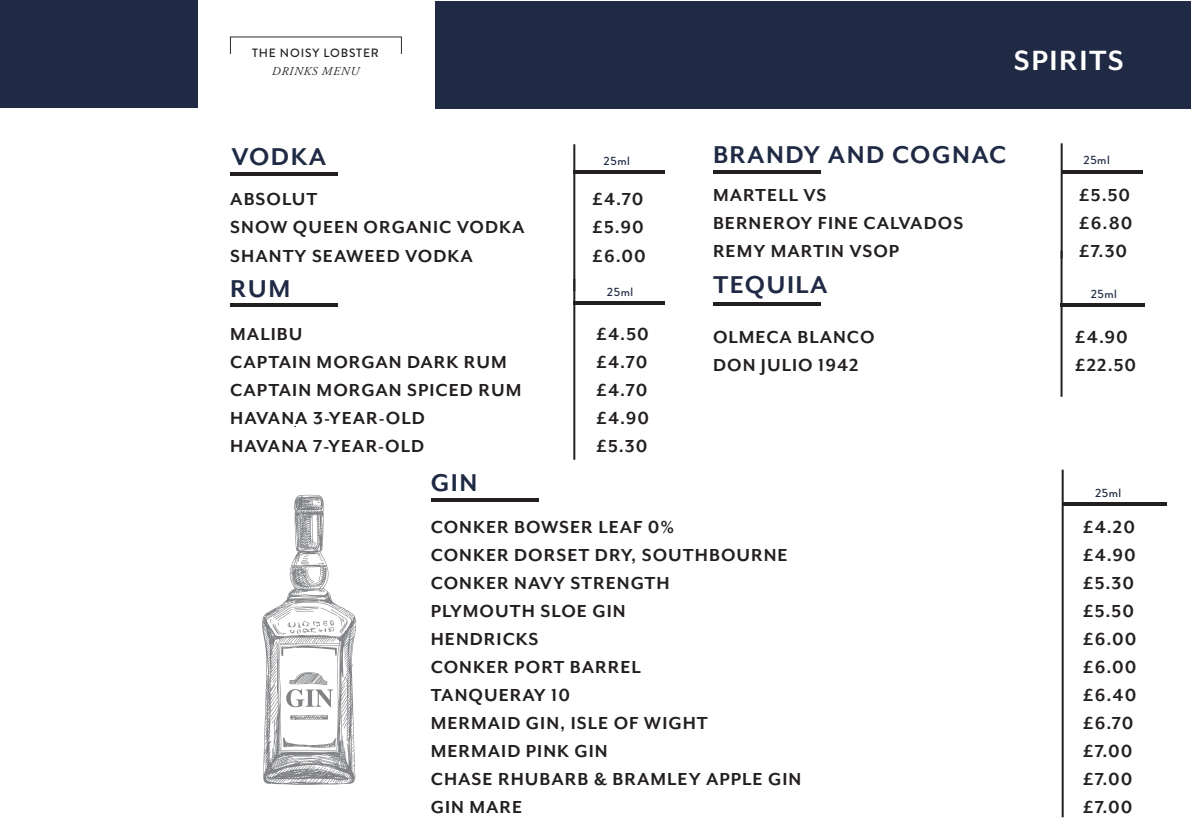
<style>
.page{position:relative;width:1191px;height:840px;background:#fff}
.page>*{position:absolute;margin:0;border:0;box-sizing:border-box;transform-origin:0 0}
.t1{font:700 32px "Mr Eaves Mod OT";letter-spacing:.05em;color:#fff}
.t2{font:700 28px "Mr Eaves Mod OT";letter-spacing:.05em;color:#202a44}
.t3{font:700 20px "Mr Eaves Mod OT";letter-spacing:.05em;color:#231f20}
.t4{font:500 12px "Brandon Grotesque";letter-spacing:.05em;color:#202a44}
.t5{font:500 12px "Brandon Grotesque";letter-spacing:.07em;color:#231f20}
.t6{font:italic 12px "Adobe Garamond Pro";letter-spacing:.065em;color:#231f20}
</style>
<div class="page">
<div style="left:435px;top:1px;width:755px;height:108px;background:#202a44"></div>
<div style="left:0;top:0;width:197px;height:108px;background:#202a44"></div>
<hr style="left:573px;top:144px;width:2px;height:147px;background:#231f20">
<hr style="left:1060px;top:143px;width:2px;height:115px;background:#231f20">
<hr style="left:573px;top:279px;width:2px;height:180px;background:#231f20">
<hr style="left:1060px;top:251px;width:2px;height:145px;background:#231f20">
<hr style="left:573px;top:170px;width:91px;height:4px;background:#231f20">
<hr style="left:230px;top:172px;width:108px;height:3px;background:#231f20">
<hr style="left:573px;top:301px;width:91px;height:4px;background:#231f20">
<hr style="left:1060px;top:303px;width:84px;height:3px;background:#231f20">
<svg style="left:230px;top:38px;width:1px;height:16px"></svg>
<svg style="left:401px;top:37px;width:1px;height:17px"></svg>
<hr style="left:230px;top:37px;width:171px;height:1px;background:#29292e">
<hr style="left:1061px;top:469px;width:2px;height:347px;background:#231f20">
<hr style="left:1061px;top:502px;width:105px;height:3px;background:#231f20">
<hr style="left:713px;top:170px;width:107px;height:3px;background:#231f20">
<hr style="left:713px;top:302px;width:107px;height:3px;background:#231f20">
<hr style="left:230px;top:303px;width:108px;height:3px;background:#231f20">
<hr style="left:431px;top:498px;width:107px;height:4px;background:#231f20">
<svg style="left:262px;top:494px;width:94px;height:290px"></svg>
<hr style="left:1061px;top:170px;width:82px;height:4px;background:#231f20">
<p class="t5" style="left:252px;top:44px;width:128px">THE NOISY LOBSTER</p>
<p class="t6" style="left:272px;top:64px;width:89px">DRINKS MENU</p>
<p class="t2" style="left:231px;top:141px;width:96px">VODKA</p>
<p class="t1" style="left:1013px;top:42px;width:111px">SPIRITS</p>
<p class="t4" style="left:603px;top:153px;width:28px">25ml</p>
<p class="t2" style="left:713px;top:138px;width:295px">BRANDY AND COGNAC</p>
<p class="t4" style="left:1083px;top:151px;width:28px">25ml</p>
<p class="t3" style="left:230px;top:188px;width:89px">ABSOLUT</p>
<p class="t3" style="left:592px;top:188px;width:52px">£4.70</p>
<p class="t3" style="left:230px;top:216px;width:296px">SNOW QUEEN ORGANIC VODKA</p>
<p class="t3" style="left:592px;top:216px;width:53px">£5.90</p>
<p class="t3" style="left:230px;top:244px;width:244px">SHANTY SEAWEED VODKA</p>
<p class="t3" style="left:592px;top:244px;width:55px">£6.00</p>
<p class="t3" style="left:713px;top:184px;width:115px">MARTELL VS</p>
<p class="t3" style="left:1079px;top:184px;width:53px">£5.50</p>
<p class="t3" style="left:713px;top:212px;width:252px">BERNEROY FINE CALVADOS</p>
<p class="t3" style="left:1079px;top:212px;width:55px">£6.80</p>
<p class="t3" style="left:713px;top:240px;width:188px">REMY MARTIN VSOP</p>
<p class="t3" style="left:1079px;top:240px;width:50px">£7.30</p>
<p class="t2" style="left:230px;top:272px;width:62px">RUM</p>
<p class="t2" style="left:713px;top:268px;width:116px">TEQUILA</p>
<p class="t4" style="left:607px;top:283px;width:28px">25ml</p>
<p class="t4" style="left:1090px;top:285px;width:28px">25ml</p>
<p class="t3" style="left:230px;top:322px;width:74px">MALIBU</p>
<p class="t3" style="left:596px;top:322px;width:54px">£4.50</p>
<p class="t3" style="left:230px;top:350px;width:278px">CAPTAIN MORGAN DARK RUM</p>
<p class="t3" style="left:596px;top:350px;width:52px">£4.70</p>
<p class="t3" style="left:230px;top:378px;width:293px">CAPTAIN MORGAN SPICED RUM</p>
<p class="t3" style="left:596px;top:378px;width:52px">£4.70</p>
<p class="t3" style="left:230px;top:406px;width:196px">HAVANA 3-YEAR-OLD</p>
<p class="t3" style="left:596px;top:406px;width:54px">£4.90</p>
<p class="t3" style="left:230px;top:434px;width:195px">HAVANA 7-YEAR-OLD</p>
<p class="t3" style="left:596px;top:434px;width:53px">£5.30</p>
<p class="t2" style="left:431px;top:466px;width:48px">GIN</p>
<p class="t3" style="left:713px;top:325px;width:163px">OLMECA BLANCO</p>
<p class="t3" style="left:1075px;top:325px;width:54px">£4.90</p>
<p class="t3" style="left:713px;top:353px;width:147px">DON JULIO 1942</p>
<p class="t3" style="left:1075px;top:353px;width:63px">£22.50</p>
<p class="t4" style="left:1095px;top:484px;width:28px">25ml</p>
<p class="t3" style="left:431px;top:515px;width:245px">CONKER BOWSER LEAF 0%</p>
<p class="t3" style="left:1083px;top:515px;width:53px">£4.20</p>
<p class="t3" style="left:431px;top:543px;width:358px">CONKER DORSET DRY, SOUTHBOURNE</p>
<p class="t3" style="left:1083px;top:543px;width:54px">£4.90</p>
<p class="t3" style="left:431px;top:571px;width:240px">CONKER NAVY STRENGTH</p>
<p class="t3" style="left:1083px;top:571px;width:53px">£5.30</p>
<p class="t3" style="left:431px;top:599px;width:196px">PLYMOUTH SLOE GIN</p>
<p class="t3" style="left:1083px;top:599px;width:53px">£5.50</p>
<p class="t3" style="left:431px;top:627px;width:109px">HENDRICKS</p>
<p class="t3" style="left:1083px;top:627px;width:55px">£6.00</p>
<p class="t3" style="left:431px;top:655px;width:212px">CONKER PORT BARREL</p>
<p class="t3" style="left:1083px;top:655px;width:55px">£6.00</p>
<p class="t3" style="left:431px;top:683px;width:141px">TANQUERAY 10</p>
<p class="t3" style="left:1083px;top:683px;width:55px">£6.40</p>
<p class="t3" style="left:431px;top:711px;width:279px">MERMAID GIN, ISLE OF WIGHT</p>
<p class="t3" style="left:1083px;top:711px;width:52px">£6.70</p>
<p class="t3" style="left:431px;top:739px;width:178px">MERMAID PINK GIN</p>
<p class="t3" style="left:1083px;top:739px;width:51px">£7.00</p>
<p class="t3" style="left:431px;top:767px;width:372px">CHASE RHUBARB &amp; BRAMLEY APPLE GIN</p>
<p class="t3" style="left:1083px;top:767px;width:51px">£7.00</p>
<p class="t3" style="left:431px;top:795px;width:93px">GIN MARE</p>
<p class="t3" style="left:1083px;top:795px;width:51px">£7.00</p>
</div>
